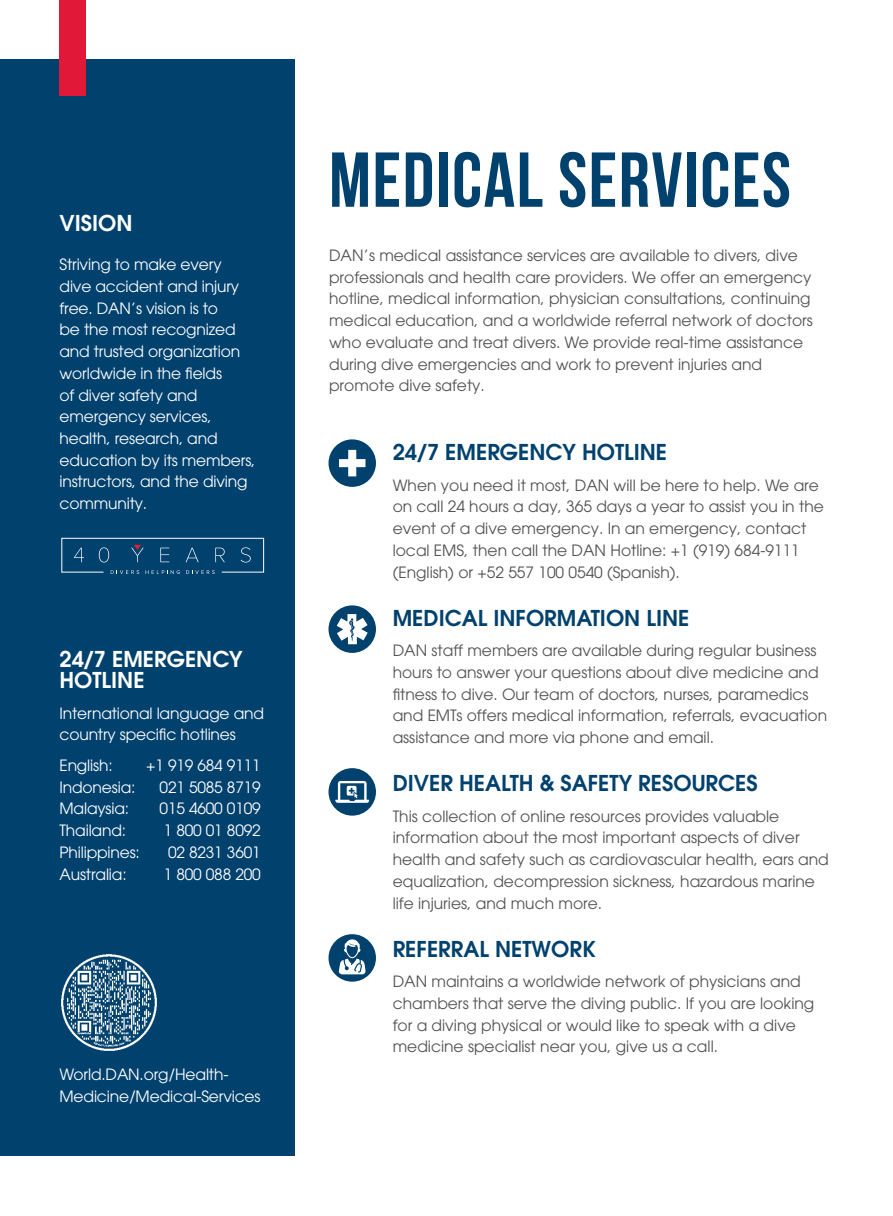
<style>
.page{position:relative;width:893px;height:1216px;background:#fff}
.page>*{position:absolute;margin:0;border:0;box-sizing:border-box;transform-origin:0 0}
.t1{font:700 77.52px "Bebas Neue";letter-spacing:.02em;color:#00416e}
.t2{font:600 21.7px "Avant Garde";color:#00416e}
.t3{font:600 21.7px "Avant Garde";color:#fff}
.t4{font:15.58px/21.7px "Avant Garde";color:#515254}
.t5{font:15.58px/21.7px "Avant Garde";letter-spacing:-.01em;color:#fff}
</style>
<div class="page">
<div style="left:0;top:60px;width:294px;height:1096px;background:#00416e"></div>
<svg style="left:61px;top:537px;width:203px;height:37px"></svg>
<div style="left:328px;top:605px;width:48px;height:48px;background:#00416e;border-radius:50%"></div>
<svg style="left:337px;top:614px;width:31px;height:30px"></svg>
<div style="left:328px;top:768px;width:48px;height:47px;background:#00416e;border-radius:50%"></div>
<svg style="left:335px;top:781px;width:34px;height:21px"></svg>
<div style="left:328px;top:934px;width:48px;height:47px;background:#00416e;border-radius:50%"></div>
<svg style="left:339px;top:939px;width:27px;height:35px"></svg>
<div style="left:328px;top:439px;width:48px;height:48px;background:#00416e;border-radius:50%"></div>
<svg style="left:339px;top:450px;width:26px;height:26px"></svg>
<img style="left:61px;top:954px;width:96px;height:97px">
<div style="left:60px;top:0;width:26px;height:95px;background:#e11837"></div>
<h2 class="t3" style="left:60px;top:209px;width:13px">VISIO</h2>
<h2 class="t3" style="left:116px;top:209px;width:18px">N</h2>
<p class="t5" style="left:60px;top:254px;width:197px">Striving to make every dive accident and injury free. DAN’s vision is to<br>be the most recognized and trusted organization worldwide in the fields<br>of diver safety and emergency services, health, research, and education by its members, instructors, and the diving community.</p>
<h2 class="t3" style="left:60px;top:644px;width:67px">24/7 EMER</h2>
<h2 class="t3" style="left:167px;top:644px;width:77px">GENCY</h2>
<h2 class="t3" style="left:60px;top:666px;width:26px">HOTLI</h2>
<h2 class="t3" style="left:117px;top:666px;width:26px">NE</h2>
<p class="t5" style="left:60px;top:702px;width:206px">International language and country specific hotlines</p>
<p class="t5" style="left:60px;top:754px;width:55px">English:</p>
<p class="t5" style="left:146px;top:754px;width:116px">+1 919 684 9111</p>
<p class="t5" style="left:60px;top:776px;width:77px">Indonesia:</p>
<p class="t5" style="left:160px;top:776px;width:103px">021 5085 8719</p>
<p class="t5" style="left:60px;top:797px;width:71px">Malaysia:</p>
<p class="t5" style="left:160px;top:797px;width:103px">015 4600 0109</p>
<p class="t5" style="left:60px;top:819px;width:68px">Thailand:</p>
<p class="t5" style="left:164px;top:819px;width:98px">1 800 01 8092</p>
<p class="t5" style="left:60px;top:841px;width:82px">Philippines:</p>
<p class="t5" style="left:168px;top:841px;width:94px">02 8231 3601</p>
<p class="t5" style="left:60px;top:863px;width:69px">Australia:</p>
<p class="t5" style="left:164px;top:863px;width:98px">1 800 088 200</p>
<p class="t5" style="left:60px;top:1063px;width:203px">World.DAN.org/Health-<br>Medicine/Medical-Services</p>
<h1 class="t1" style="left:329px;top:137px;width:463px">MEDICAL SERVICES</h1>
<p class="t4" style="left:329px;top:244px;width:485px">DAN’s medical assistance services are available to divers, dive professionals and health care providers. We offer an emergency hotline, medical information, physician consultations, continuing medical education, and a worldwide referral network of doctors who evaluate and treat divers. We provide real-time assistance during dive emergencies and work to prevent injuries and promote dive safety.</p>
<h2 class="t2" style="left:393px;top:438px;width:67px">24/7 EMER</h2>
<h2 class="t2" style="left:500px;top:438px;width:109px">GENCY HOTLI</h2>
<h2 class="t2" style="left:640px;top:438px;width:26px">NE</h2>
<p class="t4" style="left:393px;top:474px;width:433px">When you need it most, DAN will be here to help. We are on call 24 hours a day, 365 days a year to assist you in the event of a dive emergency. In an emergency, contact local EMS, then call the DAN Hotline: +1 (919) 684-9111 (English) or +52 557 100 0540 (Spanish).</p>
<h2 class="t2" style="left:393px;top:603px;width:59px">MEDICAL</h2>
<h2 class="t2" style="left:493px;top:603px;width:48px">INFORMATIO</h2>
<h2 class="t2" style="left:624px;top:603px;width:64px">N LINE</h2>
<p class="t4" style="left:393px;top:639px;width:436px">DAN staff members are available during regular business hours to answer your questions about dive medicine and fitness to dive. Our team of doctors, nurses, paramedics and EMTs offers medical information, referrals, evacuation assistance and more via phone and email.</p>
<h2 class="t2" style="left:393px;top:769px;width:28px">DIVER</h2>
<h2 class="t2" style="left:459px;top:769px;width:27px">HEALT</h2>
<h2 class="t2" style="left:519px;top:769px;width:134px">H &amp; SAFETY RESOURCES</h2>
<p class="t4" style="left:393px;top:805px;width:438px">This collection of online resources provides valuable information about the most important aspects of diver health and safety such as cardiovascular health, ears and equalization, decompression sickness, hazardous marine life injuries, and much more.</p>
<h2 class="t2" style="left:393px;top:934px;width:48px">REFERRAL</h2>
<h2 class="t2" style="left:495px;top:934px;width:31px">NETWORK</h2>
<p class="t4" style="left:393px;top:970px;width:423px">DAN maintains a worldwide network of physicians and chambers that serve the diving public. If you are looking for a diving physical or would like to speak with a dive medicine specialist near you, give us a call.</p>
</div>
